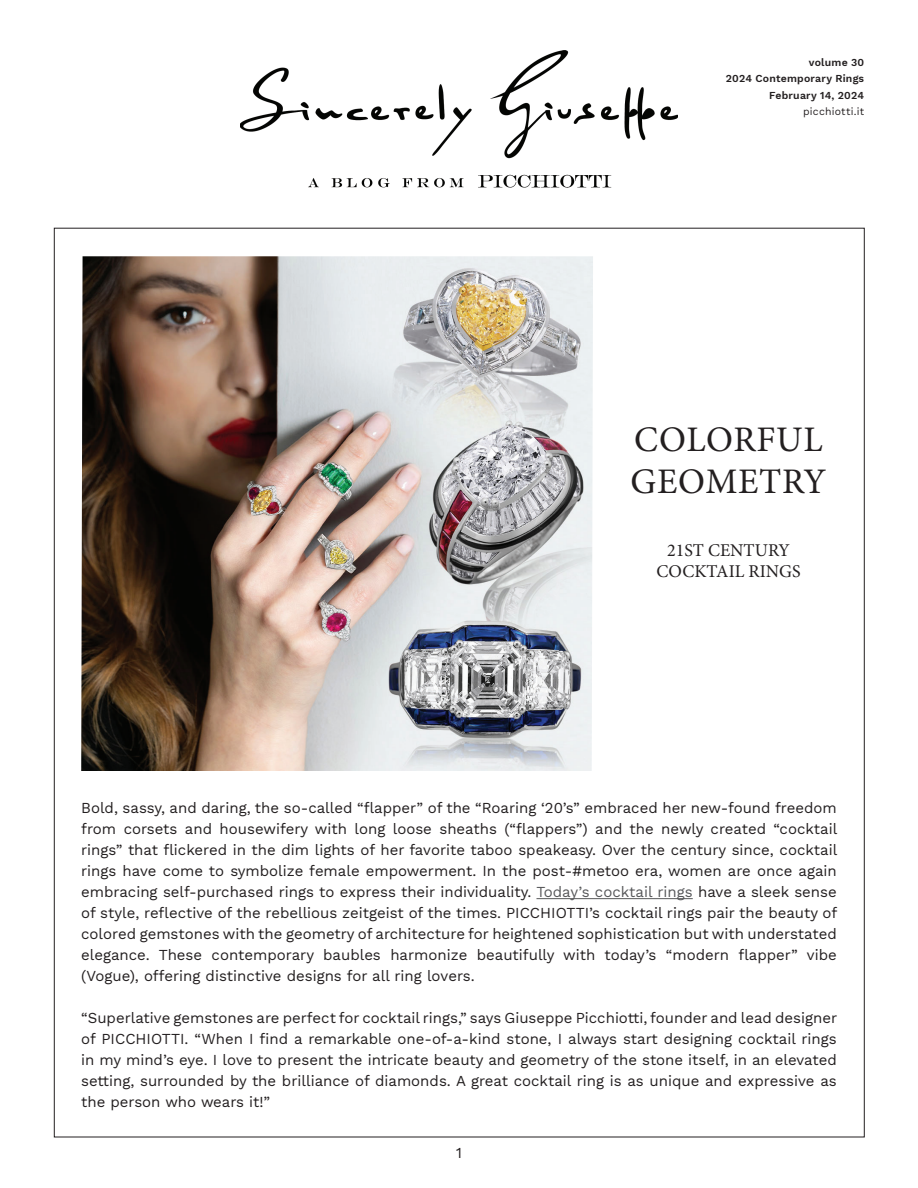
<style>
.page{position:relative;width:918px;height:1188px;background:#fff}
.page>*{position:absolute;margin:0;border:0;box-sizing:border-box;transform-origin:0 0}
.t1{font:36px/42px "Minion Pro";letter-spacing:.02em;color:#231f20}
.t2{font:18px/21px "Minion Pro";color:#231f20;text-align:center}
.t3{font:15px/21px "Work Sans";color:#231f20;text-align:justify}
.t4{font:600 10.5px/16.5px "Work Sans";letter-spacing:.02em;color:#231f20;text-align:right}
.t5{font:10.5px "Work Sans";letter-spacing:.015em;color:#231f20}
.s1{color:#57585a}
</style>
<div class="page">
<img style="left:81px;top:256px;width:512px;height:515px">
<hr style="left:536px;top:898px;width:157px;height:1px;background:#57585a">
<img style="left:240px;top:51px;width:438px;height:136px">
<p class="t4" style="left:726px;top:53px;width:140px">volume 30<br>2024 Contemporary Rings<br>February 14, 2024</p>
<p class="t5" style="left:803px;top:103px;width:62px">picchiotti.it</p>
<h1 class="t1" style="left:631px;top:419px;width:197px">COLORFUL<br>GEOMETRY</h1>
<p class="t2" style="left:657px;top:540px;width:146px">21ST CENTURY<br>COCKTAIL RINGS</p>
<p class="t3" style="left:81px;top:797px;width:758px">Bold, sassy, and daring, the so-called “flapper” of the “Roaring ‘20’s” embraced her new-found freedom from corsets and housewifery with long loose sheaths (“flappers”) and the newly created “cocktail rings” that flickered in the dim lights of her favorite taboo speakeasy. Over the century since, cocktail rings have come to symbolize female empowerment. In the post-#metoo era, women are once again embracing self-purchased rings to express their individuality. <span class="s1">Today’s cocktail rings</span> have a sleek sense of style, reflective of the rebellious zeitgeist of the times. PICCHIOTTI’s cocktail rings pair the beauty of colored gemstones with the geometry of architecture for heightened sophistication but with understated elegance. These contemporary baubles harmonize beautifully with today’s “modern flapper” vibe (Vogue), offering distinctive designs for all ring lovers.</p>
<p class="t3" style="left:81px;top:1007px;width:757px">“Superlative gemstones are perfect for cocktail rings,” says Giuseppe Picchiotti, founder and lead designer of PICCHIOTTI. “When I find a remarkable one-of-a-kind stone, I always start designing cocktail rings in my mind’s eye. I love to present the intricate beauty and geometry of the stone itself, in an elevated setting, surrounded by the brilliance of diamonds. A great cocktail ring is as unique and expressive as the person who wears it!”</p>
<p class="t3" style="left:456px;top:1142px;width:7px">1</p>
</div>
